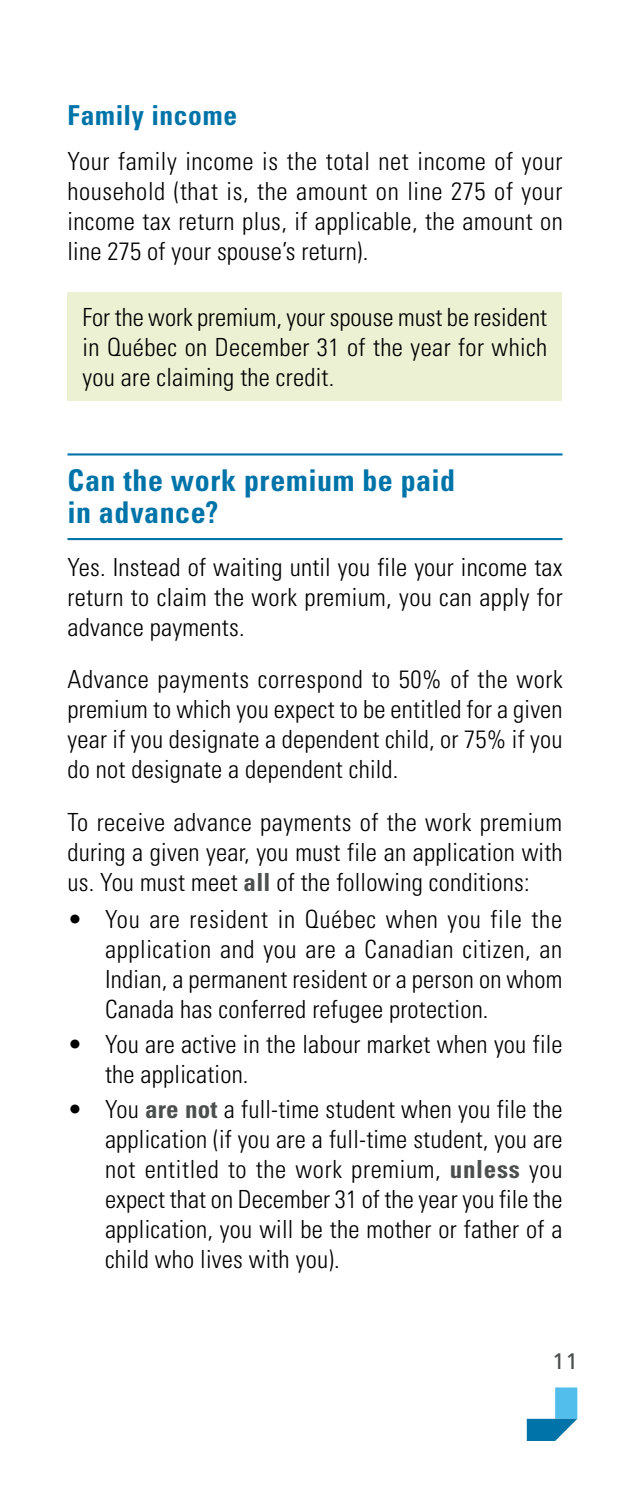
<style>
.page{position:relative;width:630px;height:1485px;background:#fff}
.page>*{position:absolute;margin:0;border:0;box-sizing:border-box;transform-origin:0 0}
.t1{font:700 condensed 30px/32.5px "Univers LT Std";letter-spacing:.02em;color:#0074a9}
.t2{font:700 condensed 27.5px "Univers LT Std";letter-spacing:.025em;color:#0074a9}
.t3{font:300 condensed 25px/30px "Univers LT Std";letter-spacing:.01em;color:#000;text-align:justify}
.t4{font:22.5px "Frutiger LT Pro";color:#4b504e}
.s1{font-weight:700;color:#4b504e}
</style>
<div class="page">
<div style="left:555px;top:1387px;width:22px;height:32px;background:#52beec"></div>
<svg style="left:527px;top:1419px;width:50px;height:22px"></svg>
<hr style="left:68px;top:453px;width:494px;height:3px;background:#0074a9">
<hr style="left:68px;top:538px;width:494px;height:2px;background:#0074a9">
<div style="left:68px;top:292px;width:494px;height:109px;background:#ebf1d2"></div>
<p class="t2" style="left:68px;top:98px;width:171px">Family income</p>
<p class="t3" style="left:68px;top:146px;width:497px">Your family income is the total net income of your household (that is, the amount on line 275 of your income tax return plus, if applicable, the amount on line 275 of your spouse’s return).</p>
<p class="t3" style="left:82px;top:302px;width:466px">For the work premium, your spouse must be resident in Québec on December 31 of the year for which you are claiming the credit.</p>
<p class="t1" style="left:68px;top:463px;width:389px">Can the work premium be paid in advance?</p>
<p class="t3" style="left:68px;top:552px;width:497px">Yes. Instead of waiting until you file your income tax return to claim the work premium, you can apply for advance payments.</p>
<p class="t3" style="left:68px;top:664px;width:497px">Advance payments correspond to 50% of the work premium to which you expect to be entitled for a given year if you designate a dependent child, or 75% if you do not designate a dependent child.</p>
<p class="t3" style="left:68px;top:807px;width:497px">To receive advance payments of the work premium during a given year, you must file an application with us. You must meet <span class="s1">all</span> of the following conditions:</p>
<p class="t3" style="left:105px;top:904px;width:459px;text-indent:-38px">• You are resident in Québec when you file the application and you are a Canadian citizen, an Indian, a permanent resident or a person on whom Canada has conferred refugee protection.</p>
<p class="t3" style="left:105px;top:1029px;width:459px;text-indent:-38px">• You are active in the labour market when you file the application.</p>
<p class="t3" style="left:105px;top:1094px;width:459px;text-indent:-38px">• You <span class="s1">are not</span> a full-time student when you file the application (if you are a full-time student, you are not entitled to the work premium, <span class="s1">unless</span> you expect that on December 31 of the year you file the application, you will be the mother or father of a child who lives with you).</p>
<p class="t4" style="left:552px;top:1348px;width:27px">11</p>
</div>
